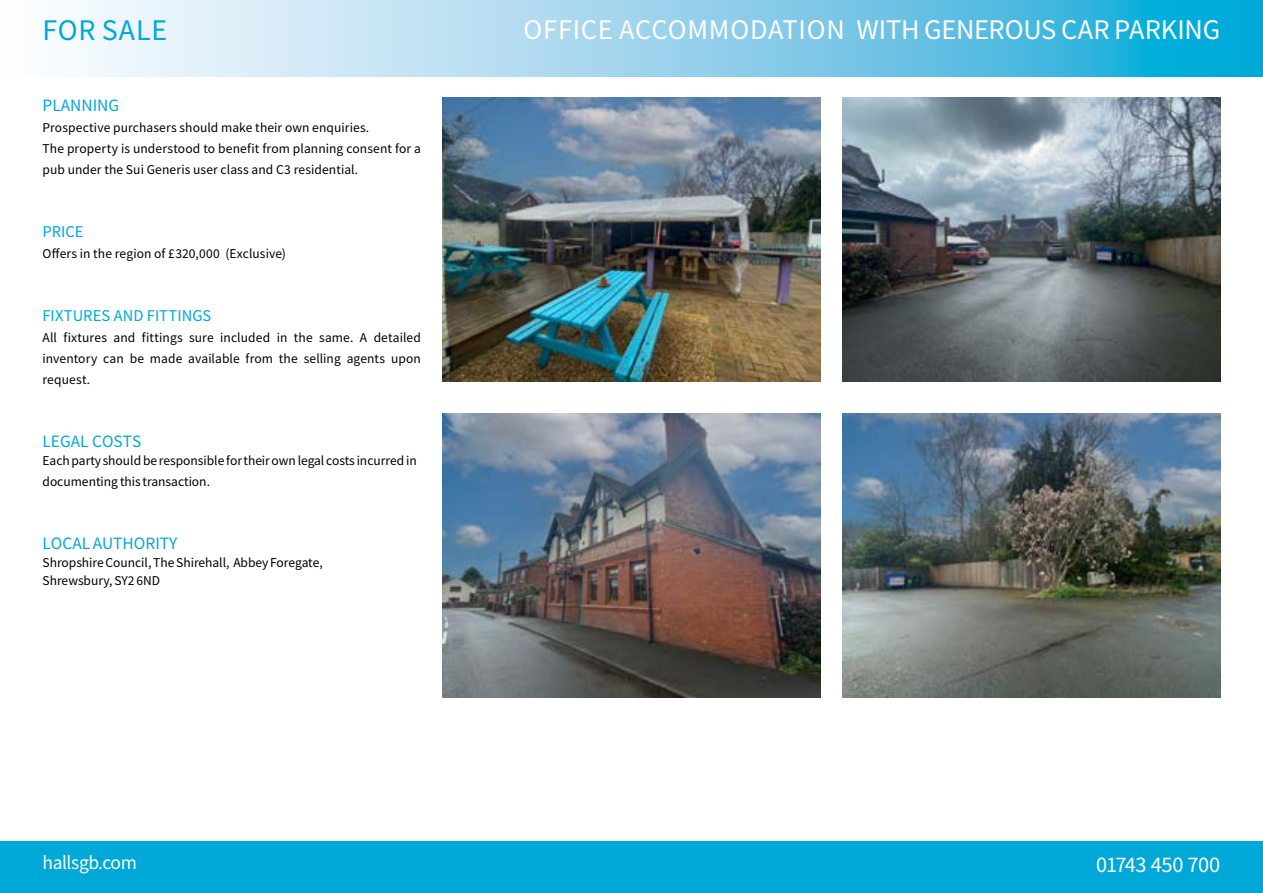
<style>
.page{position:relative;width:1263px;height:893px;background:#fff}
.page>*{position:absolute;margin:0;border:0;box-sizing:border-box;transform-origin:0 0}
.t1{font:30px "Source Sans Variable";letter-spacing:.025em;color:#00a8d7}
.t2{font:28.5px "Source Sans Variable";color:#fff}
.t3{font:22.35px "Source Sans Variable";letter-spacing:-.025em;color:#fff}
.t4{font:19.5px "Source Sans Variable";letter-spacing:-.02em;color:#fff}
.t5{font:17.4px "Source Sans Variable";color:#00a8d7}
.t6{font:16.5px "Source Sans Variable";color:#00a8d7}
.t7{font:13.5px/21px "Source Sans Variable";color:#000}
</style>
<div class="page">
<img style="left:842px;top:98px;width:378px;height:284px">
<img style="left:842px;top:414px;width:378px;height:283px">
<img style="left:442px;top:414px;width:379px;height:283px">
<img style="left:442px;top:98px;width:379px;height:284px">
<div style="left:0;top:842px;width:1263px;height:51px;background:#00a8d7"></div>
<svg style="left:73px;top:0;width:1190px;height:77px;background:#8cd1eb"></svg>
<h1 class="t1" style="left:43px;top:11px;width:126px">FOR SALE</h1>
<h2 class="t2" style="left:524px;top:12px;width:698px">OFFICE ACCOMMODATION WITH GENEROUS CAR PARKING</h2>
<p class="t5" style="left:43px;top:95px;width:78px">PLANNING</p>
<p class="t7" style="left:43px;top:117px;width:380px">Prospective purchasers should make their own enquiries.<br>The property is understood to benefit from planning consent for a pub under the Sui Generis user class and C3 residential.</p>
<p class="t6" style="left:43px;top:221px;width:42px">PRICE</p>
<p class="t7" style="left:43px;top:243px;width:245px">Offers in the region of £320,000 (Exclusive)</p>
<p class="t6" style="left:43px;top:305px;width:170px">FIXTURES AND FITTINGS</p>
<p class="t7" style="left:43px;top:327px;width:380px;text-align:justify">All fixtures and fittings sure included in the same. A detailed inventory can be made available from the selling agents upon request.</p>
<p class="t5" style="left:43px;top:431px;width:100px">LEGAL COSTS</p>
<p class="t7" style="left:43px;top:450px;width:376px">Each party should be responsible for their own legal costs incurred in documenting this transaction.</p>
<p class="t5" style="left:43px;top:533px;width:136px">LOCAL AUTHORITY</p>
<p class="t7" style="left:43px;top:553px;width:282px;line-height:18px">Shropshire Council, The Shirehall, Abbey Foregate,<br>Shrewsbury, SY2 6ND</p>
<h3 class="t4" style="left:43px;top:851px;width:96px">hallsgb.com</h3>
<h3 class="t3" style="left:1096px;top:851px;width:126px">01743 450 700</h3>
</div>
